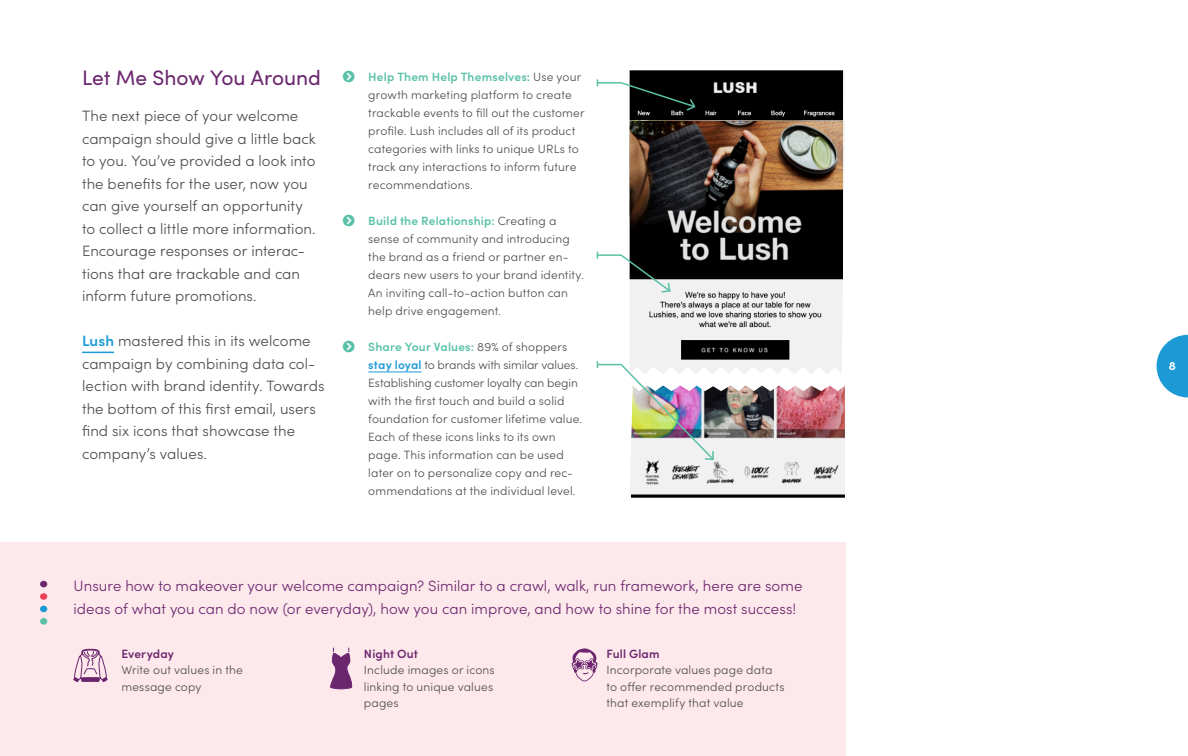
<style>
.page{position:relative;width:1188px;height:756px;background:#fff}
.page>*{position:absolute;margin:0;border:0;box-sizing:border-box;transform-origin:0 0}
.t1{font:21px "Sofia Pro";letter-spacing:-.005em;color:#6b276e}
.t2{font:300 15px/22.5px "Sofia Pro";letter-spacing:.005em;color:#4e4d4d}
.t3{font:300 15px/22.5px "Sofia Pro";letter-spacing:.005em;color:#6b276e}
.t4{font:300 12px/18px "Sofia Pro";letter-spacing:.015em;color:#4e4d4d}
.t5{font:600 12px "Sofia Pro";letter-spacing:.015em;color:#6b276e}
.t6{font:700 12px "Sofia Pro";color:#fff}
.s1{font-weight:600;color:#1c9ad6}
.s2{font-weight:600;color:#5ac1a7}
</style>
<div class="page">
<hr style="left:82px;top:352px;width:32px;height:1px;background:#1c9ad6">
<hr style="left:368px;top:372px;width:54px;height:1px;background:#1c9ad6">
<img style="left:630px;top:217px;width:212px;height:144px">
<img style="left:596px;top:70px;width:249px;height:147px">
<img style="left:596px;top:361px;width:249px;height:137px">
<svg style="left:596px;top:252px;width:76px;height:42px"></svg>
<div style="left:0;top:542px;width:845px;height:214px;background:#fde8eb"></div>
<svg style="left:571px;top:648px;width:27px;height:33px"></svg>
<svg style="left:330px;top:648px;width:22px;height:41px"></svg>
<div style="left:40px;top:581px;width:7px;height:6px;background:#6b276e;border-radius:50%"></div>
<div style="left:40px;top:593px;width:7px;height:7px;background:#ef4056;border-radius:50%"></div>
<div style="left:40px;top:606px;width:7px;height:6px;background:#1c9ad6;border-radius:50%"></div>
<div style="left:40px;top:618px;width:7px;height:7px;background:#5ac1a7;border-radius:50%"></div>
<svg style="left:73px;top:649px;width:35px;height:34px"></svg>
<svg style="left:1157px;top:335px;width:31px;height:62px"></svg>
<h1 class="t1" style="left:82px;top:63px;width:240px">Let Me Show You Around</h1>
<p class="t2" style="left:82px;top:104px;width:235px">The next piece of your welcome campaign should give a little back to you. You’ve provided a look into the benefits for the user, now you can give yourself an opportunity to collect a little more information.<br>Encourage responses or interac&shy;tions that are trackable and can inform future promotions.</p>
<p class="t2" style="left:82px;top:329px;width:244px"><span class="s1">Lush</span> mastered this in its welcome campaign by combining data col&shy;lection with brand identity. Towards the bottom of this first email, users find six icons that showcase the company’s values.</p>
<p class="t4" style="left:368px;top:67px;width:218px"><span class="s2">Help Them Help Themselves:</span> Use your growth marketing platform to create trackable events to fill out the customer profile. Lush includes all of its product categories with links to unique URLs to track any interactions to inform future recommendations.</p>
<p class="t4" style="left:368px;top:211px;width:217px"><span class="s2">Build the Relationship:</span> Creating a sense of community and introducing the brand as a friend or partner en&shy;dears new users to your brand identity.<br>An inviting call-to-action button can help drive engagement.</p>
<p class="t4" style="left:368px;top:337px;width:216px"><span class="s2">Share Your Values:</span> 89% of shoppers <span class="s1">stay loyal</span> to brands with similar values.<br>Establishing customer loyalty can begin with the first touch and build a solid foundation for customer lifetime value.<br>Each of these icons links to its own page. This information can be used later on to personalize copy and rec&shy;ommendations at the individual level.</p>
<p class="t3" style="left:74px;top:574px;width:730px">Unsure how to makeover your welcome campaign? Similar to a crawl, walk, run framework, here are some ideas of what you can do now (or everyday), how you can improve, and how to shine for the most success!</p>
<p class="t5" style="left:121px;top:644px;width:54px">Everyday</p>
<p class="t4" style="left:121px;top:661px;width:123px;line-height:16.5px">Write out values in the message copy</p>
<p class="t5" style="left:364px;top:644px;width:56px">Night Out</p>
<p class="t4" style="left:364px;top:661px;width:132px;line-height:16.5px">Include images or icons linking to unique values pages</p>
<p class="t5" style="left:606px;top:644px;width:55px">Full Glam</p>
<p class="t4" style="left:606px;top:661px;width:180px;line-height:16.5px">Incorporate values page data to offer recommended products that exemplify that value</p>
<p class="t6" style="left:1169px;top:357px;width:9px">8</p>
</div>
